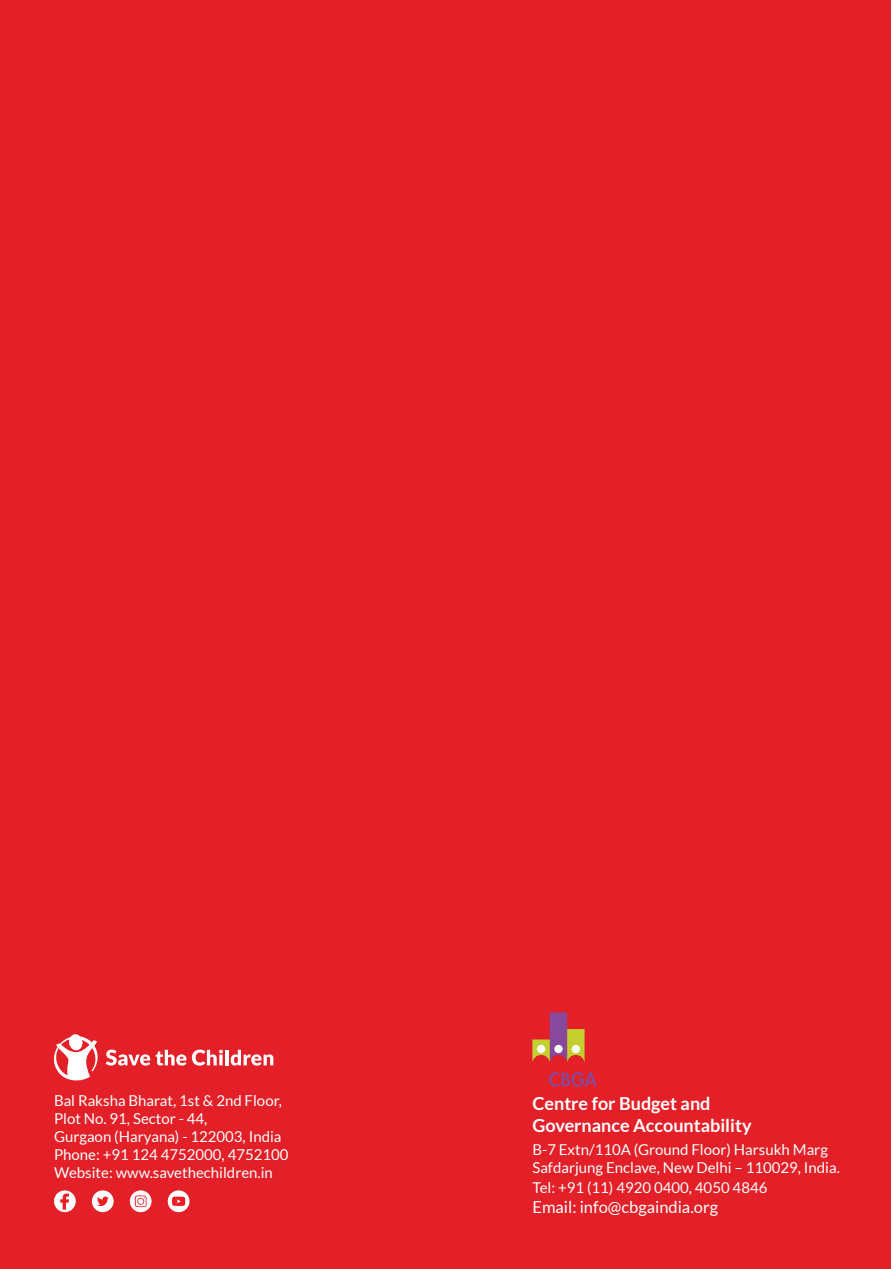
<style>
.page{position:relative;width:891px;height:1269px;background:#e31f27}
.page>*{position:absolute;margin:0;border:0;box-sizing:border-box;transform-origin:0 0}
.t1{font:700 18px/21.6px "Lato";color:#fff}
.t2{font:16.5px "Lato";color:#fff}
.t3{font:15px/18px "Lato";color:#fff}
</style>
<div class="page">
<svg style="left:532px;top:1012px;width:53px;height:50px"></svg>
<div style="left:572px;top:1045px;width:8px;height:8px;background:#fff;border-radius:50%"></div>
<svg style="left:549px;top:1072px;width:48px;height:15px"></svg>
<div style="left:92px;top:1190px;width:22px;height:22px;background:#fff;border-radius:50%"></div>
<svg style="left:97px;top:1197px;width:12px;height:9px"></svg>
<svg style="left:130px;top:1190px;width:22px;height:22px"></svg>
<svg style="left:135px;top:1195px;width:12px;height:12px"></svg>
<div style="left:54px;top:1190px;width:22px;height:22px;background:#fff;border-radius:50%"></div>
<svg style="left:60px;top:1194px;width:9px;height:16px"></svg>
<div style="left:168px;top:1190px;width:21px;height:22px;background:#fff;border-radius:50%"></div>
<svg style="left:172px;top:1197px;width:13px;height:9px"></svg>
<svg style="left:106px;top:1050px;width:44px;height:16px"></svg>
<svg style="left:156px;top:1050px;width:30px;height:16px"></svg>
<svg style="left:192px;top:1050px;width:31px;height:16px"></svg>
<hr style="left:225px;top:1050px;width:4px;height:15px;background:#fff">
<svg style="left:231px;top:1050px;width:42px;height:16px"></svg>
<svg style="left:54px;top:1034px;width:44px;height:47px"></svg>
<p class="t3" style="left:54px;top:1091px;width:236px">Bal Raksha Bharat, 1st &amp; 2nd Floor,<br>Plot No. 91, Sector - 44,<br>Gurgaon (Haryana) - 122003, India<br>Phone: +91 124 4752000, 4752100<br>Website: www.savethechildren.in</p>
<p class="t1" style="left:532px;top:1093px;width:221px">Centre for Budget and<br>Governance Accountability</p>
<p class="t3" style="left:532px;top:1141px;width:309px">B-7 Extn/110A (Ground Floor) Harsukh Marg<br>Safdarjung Enclave, New Delhi – 110029, India.</p>
<p class="t3" style="left:532px;top:1178px;width:237px">Tel: +91 (11) 4920 0400, 4050 4846</p>
<p class="t2" style="left:532px;top:1198px;width:187px">Email: info@cbgaindia.org</p>
</div>
